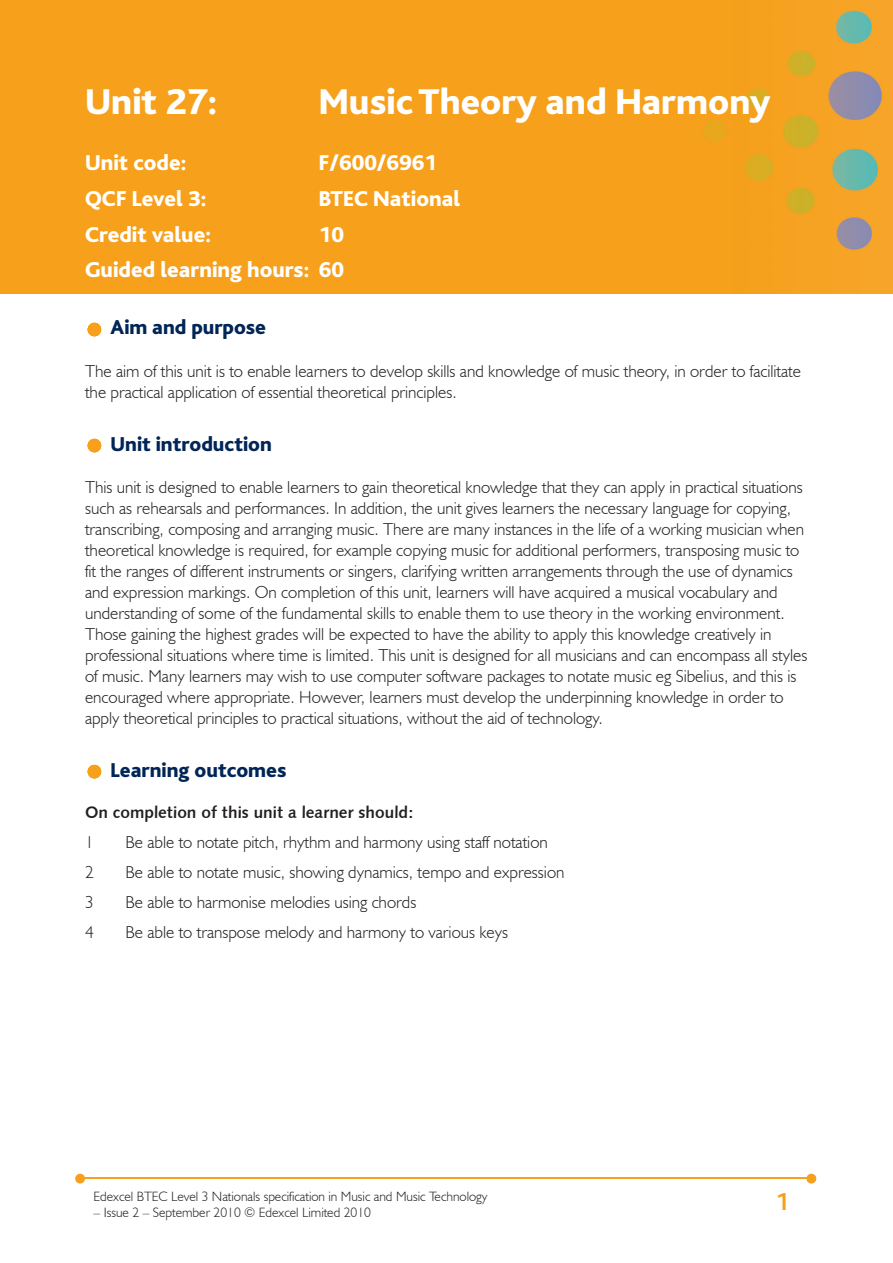
<style>
.page{position:relative;width:893px;height:1263px;background:#fff}
.page>*{position:absolute;margin:0;border:0;box-sizing:border-box;transform-origin:0 0}
.t1{font:800 37.5px "Bliss";color:#fff}
.t2{font:700 25.5px "Bliss";color:#f6a01b}
.t3{font:800 22.5px/35.7px "Bliss";color:#fff;text-align:right}
.t4{font:800 21px "Bliss";color:#002556}
.t5{font:300 17.25px/21px "Humanist 521 BT";color:#231f20}
.t6{font:16.5px "Humanist 531 BT Bold A";color:#231f20}
.t7{font:300 13.5px "Humanist 521 BT";color:#231f20}
</style>
<div class="page">
<img style="left:0;top:0;width:893px;height:293px">
<hr style="left:84px;top:1178px;width:727px;height:1px;background:#f6a01b">
<svg style="left:806px;top:1174px;width:10px;height:9px"></svg>
<svg style="left:75px;top:1174px;width:10px;height:9px"></svg>
<svg style="left:88px;top:323px;width:13px;height:13px"></svg>
<svg style="left:88px;top:439px;width:13px;height:13px"></svg>
<svg style="left:88px;top:765px;width:13px;height:13px"></svg>
<h1 class="t1" style="left:85px;top:82px;width:134px">Unit 27:</h1>
<h1 class="t1" style="left:319px;top:82px;width:453px">Music Theory and Harmony</h1>
<h3 class="t3" style="left:85px;top:146px;width:103px">Unit code:</h3>
<h3 class="t3" style="left:319px;top:146px;width:120px">F/600/6961</h3>
<h3 class="t3" style="left:85px;top:181px;width:123px">QCF Level 3:</h3>
<h3 class="t3" style="left:319px;top:181px;width:143px">BTEC National</h3>
<h3 class="t3" style="left:85px;top:217px;width:128px">Credit value:</h3>
<h3 class="t3" style="left:85px;top:217px;width:261px">10<br>Guided learning hours: 60</h3>
<p class="t4" style="left:111px;top:317px;width:157px">Aim and purpose</p>
<p class="t5" style="left:85px;top:360px;width:717px">The aim of this unit is to enable learners to develop skills and knowledge of music theory, in order to facilitate the practical application of essential theoretical principles.</p>
<p class="t4" style="left:111px;top:433px;width:163px">Unit introduction</p>
<p class="t5" style="left:85px;top:476px;width:724px">This unit is designed to enable learners to gain theoretical knowledge that they can apply in practical situations such as rehearsals and performances. In addition, the unit gives learners the necessary language for copying, transcribing, composing and arranging music. There are many instances in the life of a working musician when theoretical knowledge is required, for example copying music for additional performers, transposing music to fit the ranges of different instruments or singers, clarifying written arrangements through the use of dynamics and expression markings. On completion of this unit, learners will have acquired a musical vocabulary and understanding of some of the fundamental skills to enable them to use theory in the working environment.<br>Those gaining the highest grades will be expected to have the ability to apply this knowledge creatively in professional situations where time is limited. This unit is designed for all musicians and can encompass all styles of music. Many learners may wish to use computer software packages to notate music eg Sibelius, and this is encouraged where appropriate. However, learners must develop the underpinning knowledge in order to apply theoretical principles to practical situations, without the aid of technology.</p>
<p class="t4" style="left:111px;top:759px;width:177px">Learning outcomes</p>
<p class="t6" style="left:85px;top:802px;width:330px">On completion of this unit a learner should:</p>
<p class="t5" style="left:85px;top:831px;width:10px">1</p>
<p class="t5" style="left:125px;top:831px;width:424px">Be able to notate pitch, rhythm and harmony using staff notation</p>
<p class="t5" style="left:85px;top:861px;width:10px">2</p>
<p class="t5" style="left:125px;top:861px;width:440px">Be able to notate music, showing dynamics, tempo and expression</p>
<p class="t5" style="left:85px;top:891px;width:10px">3</p>
<p class="t5" style="left:125px;top:891px;width:292px">Be able to harmonise melodies using chords</p>
<p class="t5" style="left:85px;top:921px;width:10px">4</p>
<p class="t5" style="left:125px;top:921px;width:384px">Be able to transpose melody and harmony to various keys</p>
<p class="t7" style="left:94px;top:1188px;width:396px">Edexcel BTEC Level 3 Nationals specification in Music and Music Technology</p>
<p class="t7" style="left:94px;top:1204px;width:279px">– Issue 2 – September 2010 © Edexcel Limited 2010</p>
<h2 class="t2" style="left:775px;top:1189px;width:15px">1</h2>
</div>
